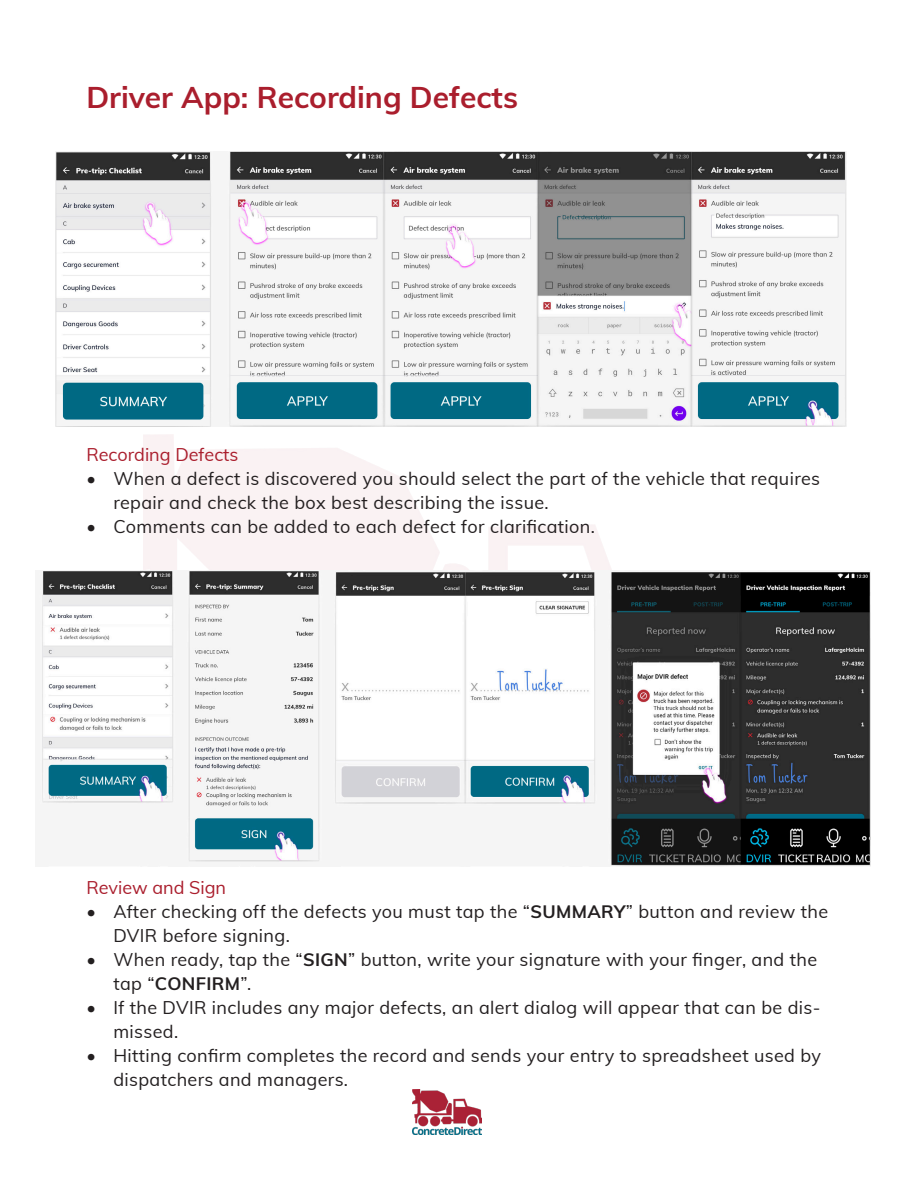
<style>
.page{position:relative;width:918px;height:1188px;background:#fff}
.page>*{position:absolute;margin:0;border:0;box-sizing:border-box;transform-origin:0 0}
.t1{font:700 30px "Muli";color:#aa1e2d}
.t2{font:18px/24px "Muli";letter-spacing:.02em;color:#231f20}
.t3{font:18px "Muli";color:#aa1e2d}
.s1{font-weight:700}
</style>
<div class="page">
<img style="left:55px;top:151px;width:792px;height:276px">
<img style="left:42px;top:570px;width:828px;height:296px">
<img style="left:413px;top:1090px;width:69px;height:44px">
<p class="t1" style="left:86px;top:75px;width:433px">Driver App: Recording Defects</p>
<p class="t3" style="left:86px;top:441px;width:154px">Recording Defects</p>
<p class="t2" style="left:113px;top:465px;width:708px;text-indent:-27px">• When a defect is discovered you should select the part of the vehicle that requires repair and check the box best describing the issue.</p>
<p class="t2" style="left:86px;top:513px;width:510px">• Comments can be added to each defect for clarification.</p>
<p class="t3" style="left:86px;top:875px;width:141px">Review and Sign</p>
<p class="t2" style="left:113px;top:899px;width:716px;text-indent:-27px">• After checking off the defects you must tap the “<span class="s1">SUMMARY</span>” button and review the<br>DVIR before signing.</p>
<p class="t2" style="left:113px;top:947px;width:705px;text-indent:-27px">• When ready, tap the “<span class="s1">SIGN</span>” button, write your signature with your finger, and the tap “<span class="s1">CONFIRM</span>”.</p>
<p class="t2" style="left:113px;top:995px;width:709px;text-indent:-27px">• If the DVIR includes any major defects, an alert dialog will appear that can be dis&shy;missed.</p>
<p class="t2" style="left:113px;top:1043px;width:709px;text-indent:-27px">• Hitting confirm completes the record and sends your entry to spreadsheet used by dispatchers and managers.</p>
</div>
